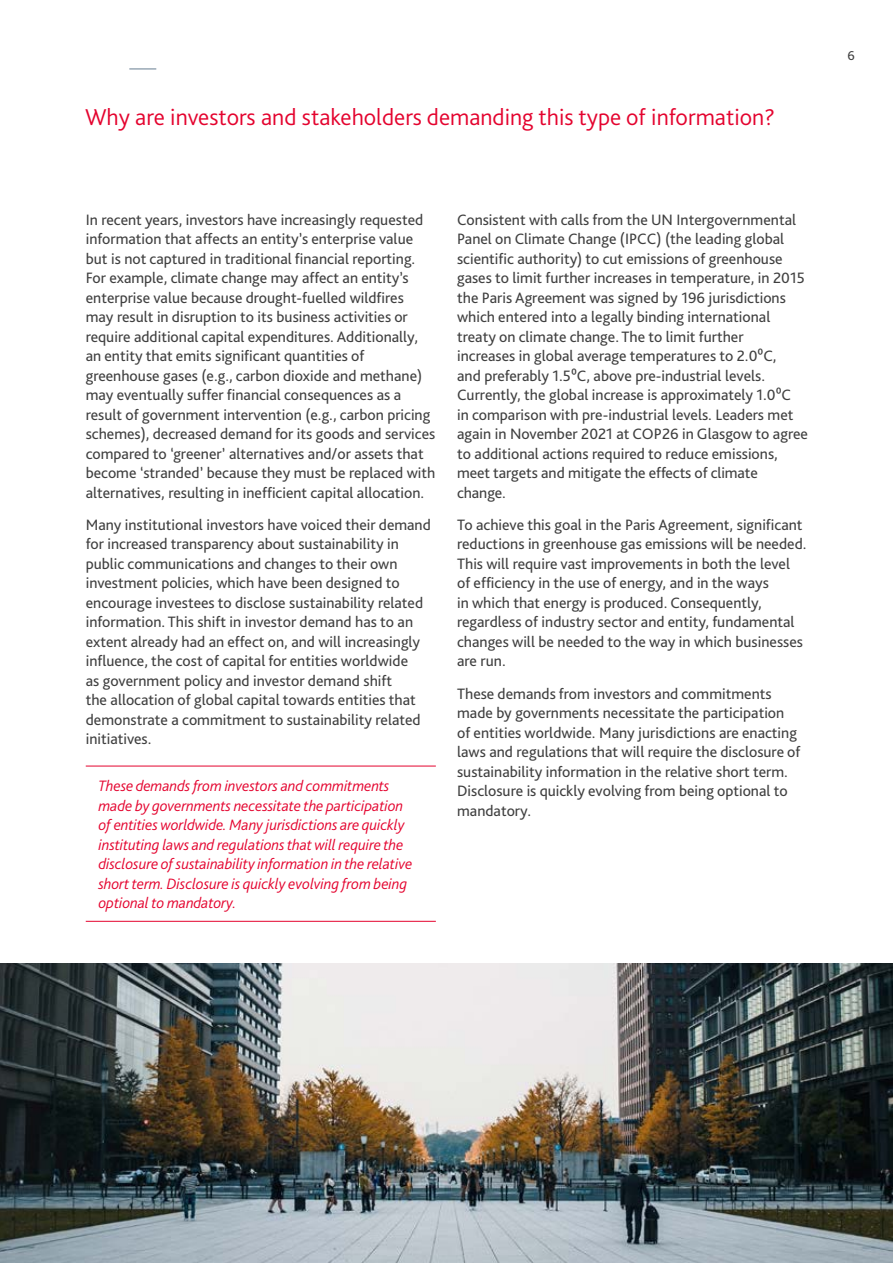
<style>
.page{position:relative;width:893px;height:1263px;background:#fff}
.page>*{position:absolute;margin:0;border:0;box-sizing:border-box;transform-origin:0 0}
.t1{font:300 24px "Bliss Pro";color:#e4032e}
.t2{font:15.75px/19.5px "Bliss Pro";color:#404040}
.t3{font:italic 300 15.75px/19.5px "Bliss Pro";letter-spacing:-.005em;color:#e4032e}
.t4{font:13.5px "Bliss Pro";color:#404040}
</style>
<div class="page">
<hr style="left:86px;top:766px;width:350px;height:1px;background:#e4032e">
<hr style="left:86px;top:921px;width:350px;height:1px;background:#e4032e">
<img style="left:0;top:963px;width:893px;height:300px">
<svg style="left:129px;top:69px;width:27px;height:1px"></svg>
<h1 class="t1" style="left:85px;top:102px;width:692px">Why are investors and stakeholders demanding this type of information?</h1>
<p class="t2" style="left:86px;top:209px;width:351px">In recent years, investors have increasingly requested information that affects an entity’s enterprise value but is not captured in traditional financial reporting.<br>For example, climate change may affect an entity’s enterprise value because drought-fuelled wildfires may result in disruption to its business activities or require additional capital expenditures. Additionally, an entity that emits significant quantities of greenhouse gases (e.g., carbon dioxide and methane) may eventually suffer financial consequences as a result of government intervention (e.g., carbon pricing schemes), decreased demand for its goods and services compared to ‘greener’ alternatives and/or assets that become ‘stranded’ because they must be replaced with alternatives, resulting in inefficient capital allocation.</p>
<p class="t2" style="left:86px;top:514px;width:347px">Many institutional investors have voiced their demand for increased transparency about sustainability in public communications and changes to their own investment policies, which have been designed to encourage investees to disclose sustainability related information. This shift in investor demand has to an extent already had an effect on, and will increasingly influence, the cost of capital for entities worldwide<br>as government policy and investor demand shift<br>the allocation of global capital towards entities that demonstrate a commitment to sustainability related initiatives.</p>
<p class="t3" style="left:99px;top:776px;width:315px">These demands from investors and commitments made by governments necessitate the participation of entities worldwide. Many jurisdictions are quickly instituting laws and regulations that will require the disclosure of sustainability information in the relative short term. Disclosure is quickly evolving from being optional to mandatory.</p>
<p class="t2" style="left:457px;top:209px;width:352px">Consistent with calls from the UN Intergovernmental Panel on Climate Change (IPCC) (the leading global scientific authority) to cut emissions of greenhouse gases to limit further increases in temperature, in 2015 the Paris Agreement was signed by 196 jurisdictions which entered into a legally binding international treaty on climate change. The to limit further<br>increases in global average temperatures to 2.0⁰C,<br>and preferably 1.5⁰C, above pre-industrial levels.<br>Currently, the global increase is approximately 1.0⁰C<br>in comparison with pre-industrial levels. Leaders met again in November 2021 at COP26 in Glasgow to agree to additional actions required to reduce emissions, meet targets and mitigate the effects of climate change.</p>
<p class="t2" style="left:457px;top:514px;width:351px">To achieve this goal in the Paris Agreement, significant reductions in greenhouse gas emissions will be needed.<br>This will require vast improvements in both the level of efficiency in the use of energy, and in the ways<br>in which that energy is produced. Consequently, regardless of industry sector and entity, fundamental changes will be needed to the way in which businesses are run.</p>
<p class="t2" style="left:457px;top:683px;width:345px">These demands from investors and commitments made by governments necessitate the participation of entities worldwide. Many jurisdictions are enacting laws and regulations that will require the disclosure of sustainability information in the relative short term.<br>Disclosure is quickly evolving from being optional to mandatory.</p>
<p class="t4" style="left:847px;top:47px;width:9px">6</p>
</div>
